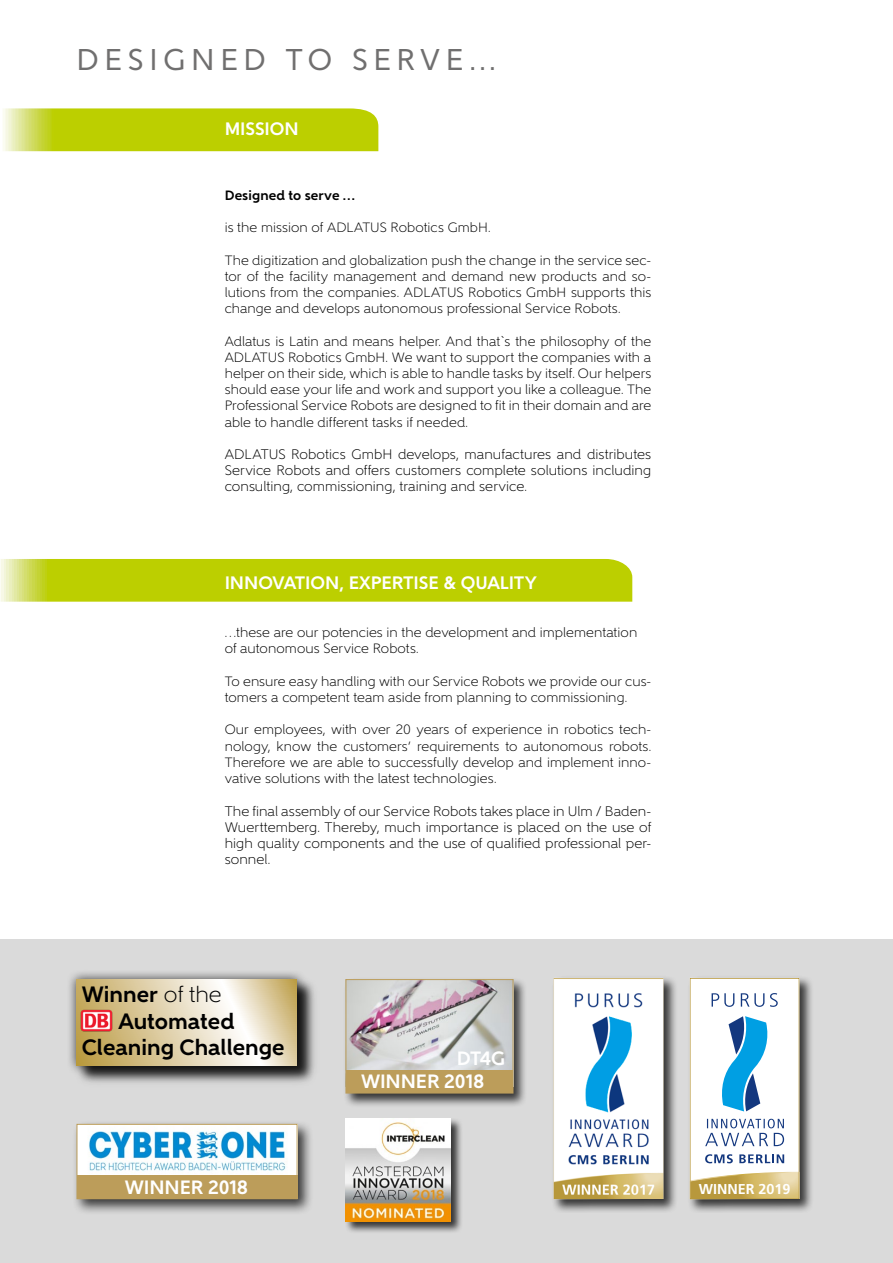
<style>
.page{position:relative;width:893px;height:1263px;background:#fff}
.page>*{position:absolute;margin:0;border:0;box-sizing:border-box;transform-origin:0 0}
.t1{font:30px "Gentleman 600";letter-spacing:.19em;color:#706f6f}
.t2{font:700 22.2px/26.5px "Gentleman 800";color:#000}
.t3{font:700 19.2px "Gentleman 800";letter-spacing:-.005em;color:#fff}
.t4{font:700 18px "Gentleman 800";letter-spacing:-.005em;color:#fff}
.t5{font:700 14.25px "Frutiger LT";color:#fff}
.t6{font:300 13.8px/16.2px "Gentleman 400";letter-spacing:.005em;color:#000;text-align:justify}
.t7{font:300 13.5px/16.2px "Gentleman 400";letter-spacing:.005em;color:#000;text-align:justify}
.t8{font:700 13.5px "Gentleman 800";letter-spacing:.01em;color:#000}
.s1{font-family:"Gentleman 400";font-weight:300}
</style>
<div class="page">
<svg style="left:3px;top:108px;width:375px;height:43px;background:#c0d214"></svg>
<svg style="left:0;top:559px;width:632px;height:43px;background:#bed00c"></svg>
<div style="left:0;top:940px;width:893px;height:323px;background:#dadada"></div>
<div style="left:343px;top:977px;width:184px;height:130px;background:#000;opacity:.75"></div>
<img style="left:347px;top:981px;width:164px;height:89px">
<div style="left:346px;top:1070px;width:167px;height:23px;background:#bc9d5a"></div>
<div style="left:345px;top:979px;width:168px;height:114px;border:1px solid #bc9d5a"></div>
<div style="left:66px;top:969px;width:255px;height:121px;background:#000;opacity:.75"></div>
<div style="left:77px;top:979px;width:237px;height:104px;background:#000;opacity:.75"></div>
<svg style="left:77px;top:979px;width:220px;height:86px;background:#e0d2ac"></svg>
<img style="left:81px;top:1009px;width:32px;height:23px">
<div style="left:72px;top:1120px;width:242px;height:95px;background:#000;opacity:.75"></div>
<img style="left:80px;top:1126px;width:215px;height:49px">
<div style="left:77px;top:1124px;width:221px;height:75px;border:1px solid #bc9d5a"></div>
<div style="left:77px;top:1175px;width:220px;height:24px;background:#bc9d5a"></div>
<div style="left:345px;top:1118px;width:118px;height:115px;background:#000;opacity:.75"></div>
<img style="left:345px;top:1118px;width:106px;height:103px">
<div style="left:551px;top:976px;width:127px;height:237px;background:#000;opacity:.75"></div>
<img style="left:554px;top:978px;width:109px;height:221px">
<div style="left:687px;top:976px;width:127px;height:237px;background:#000;opacity:.75"></div>
<div style="left:690px;top:978px;width:109px;height:221px;background:#fff"></div>
<svg style="left:692px;top:1172px;width:105px;height:25px;background:#d1b972"></svg>
<div style="left:690px;top:978px;width:109px;height:221px;border:1px solid #b8983c"></div>
<svg style="left:712px;top:993px;width:22px;height:14px"></svg>
<svg style="left:741px;top:993px;width:23px;height:14px"></svg>
<svg style="left:770px;top:993px;width:8px;height:14px"></svg>
<svg style="left:705px;top:1154px;width:28px;height:9px"></svg>
<svg style="left:739px;top:1154px;width:45px;height:9px"></svg>
<svg style="left:722px;top:1016px;width:46px;height:95px"></svg>
<svg style="left:705px;top:1119px;width:79px;height:27px"></svg>
<h1 class="t1" style="left:77px;top:42px;width:421px">DESIGNED TO SERVE…</h1>
<h3 class="t4" style="left:225px;top:118px;width:76px">MISSION</h3>
<p class="t8" style="left:225px;top:187px;width:132px">Designed to serve ...</p>
<p class="t7" style="left:225px;top:219px;width:267px">is the mission of ADLATUS Robotics GmbH.</p>
<p class="t7" style="left:225px;top:252px;width:428px">The digitization and globalization push the change in the service sec&shy;tor of the facility management and demand new products and so&shy;lutions from the companies. ADLATUS Robotics GmbH supports this change and develops autonomous professional Service Robots.</p>
<p class="t7" style="left:225px;top:333px;width:428px">Adlatus is Latin and means helper. And that`s the philosophy of the ADLATUS Robotics GmbH. We want to support the companies with a helper on their side, which is able to handle tasks by itself. Our helpers should ease your life and work and support you like a colleague. The Professional Service Robots are designed to fit in their domain and are able to handle different tasks if needed.</p>
<p class="t6" style="left:225px;top:446px;width:428px">ADLATUS Robotics GmbH develops, manufactures and distributes Service Robots and offers customers complete solutions including consulting, commissioning, training and service.</p>
<h3 class="t4" style="left:225px;top:571px;width:314px">INNOVATION, EXPERTISE &amp; QUALITY</h3>
<p class="t7" style="left:225px;top:624px;width:414px">...these are our potencies in the development and implementation of autonomous Service Robots.</p>
<p class="t7" style="left:225px;top:673px;width:428px">To ensure easy handling with our Service Robots we provide our cus&shy;tomers a competent team aside from planning to commissioning.</p>
<p class="t7" style="left:225px;top:722px;width:428px">Our employees, with over 20 years of experience in robotics tech&shy;nology, know the customers’ requirements to autonomous robots.<br>Therefore we are able to successfully develop and implement inno&shy;vative solutions with the latest technologies.</p>
<p class="t6" style="left:225px;top:803px;width:428px">The final assembly of our Service Robots takes place in Ulm / Baden-Wuerttemberg. Thereby, much importance is placed on the use of high quality components and the use of qualified professional per&shy;sonnel.</p>
<h2 class="t2" style="left:82px;top:981px;width:204px">Winner <span class="s1">of the<br>DB</span> Automated<br>Cleaning Challenge</h2>
<h3 class="t3" style="left:457px;top:1047px;width:50px">DT4G</h3>
<h3 class="t3" style="left:361px;top:1070px;width:125px">WINNER 2018</h3>
<h3 class="t3" style="left:125px;top:1176px;width:125px">WINNER 2018</h3>
<p class="t5" style="left:699px;top:1180px;width:93px">WINNER 2019</p>
</div>
